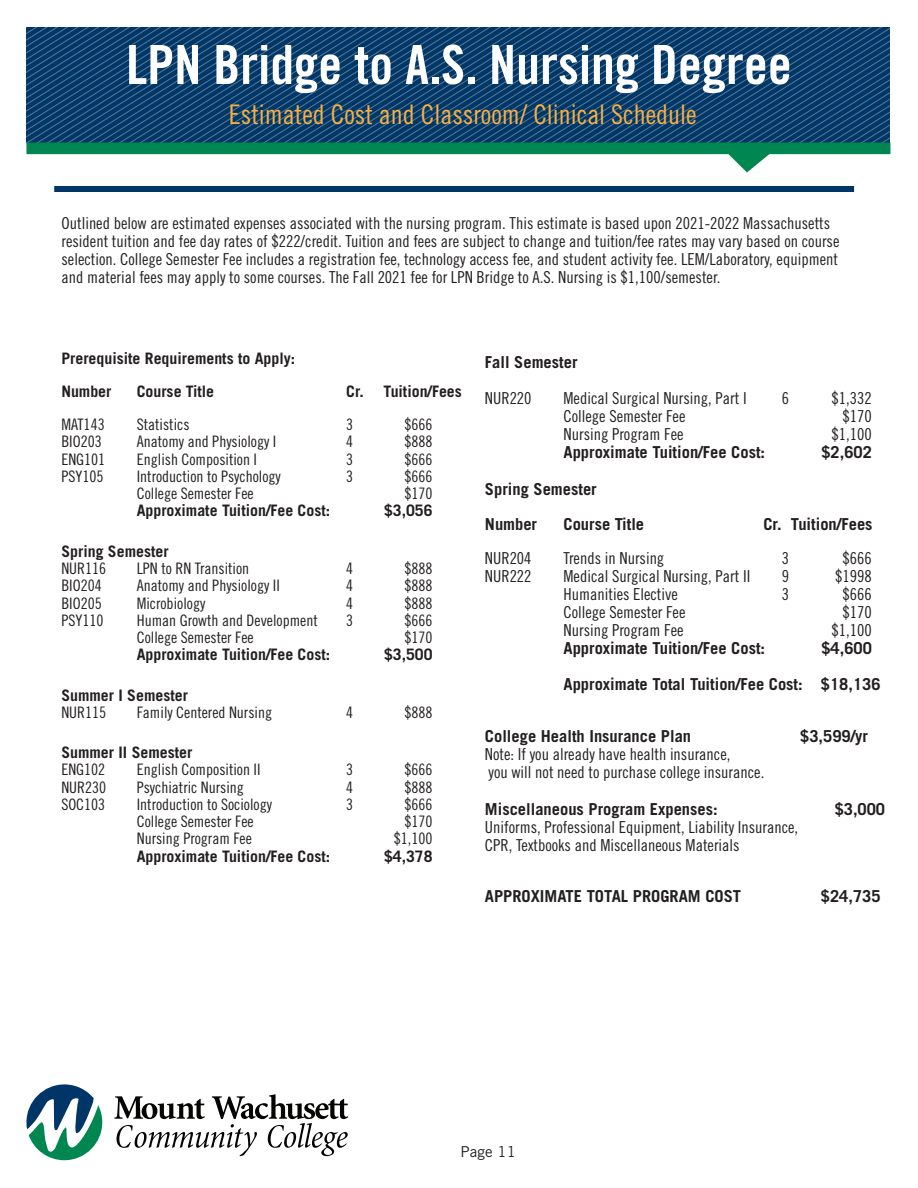
<style>
.page{position:relative;width:918px;height:1188px;background:#fff}
.page>*{position:absolute;margin:0;border:0;box-sizing:border-box;transform-origin:0 0}
.t1{font:54px "Trade Gothic LT Std Bd Cn 20";color:#fff}
.t2{font:27px "Trade Gothic LT Std Cn 18";color:#fbb03f}
.t3{font:16.5px/18px "Trade Gothic LT Std Cn 18";color:#231f20}
.t4{font:700 16.5px "Trade Gothic LT Std";color:#231f20}
.t5{font:15.75px "Trade Gothic LT Std Cn 18";color:#231f20}
.t6{font:700 15.75px "Trade Gothic LT Std";color:#231f20}
.t7{font:15px "Trade Gothic LT Std";letter-spacing:.01em;color:#231f20}
</style>
<div class="page">
<svg style="left:114px;top:1094px;width:234px;height:62px"></svg>
<svg style="left:26px;top:1084px;width:76px;height:76px"></svg>
<svg style="left:26px;top:27px;width:766px;height:68px;background:#0f4370"></svg>
<svg style="left:26px;top:95px;width:864px;height:77px"></svg>
<div style="left:54px;top:186px;width:800px;height:6px;background:#003667"></div>
<p class="t1" style="left:126px;top:32px;width:667px">LPN Bridge to A.S. Nursing Degree</p>
<p class="t2" style="left:229px;top:98px;width:469px">Estimated Cost and Classroom/ Clinical Schedule</p>
<p class="t3" style="left:62px;top:214px;width:779px">Outlined below are estimated expenses associated with the nursing program. This estimate is based upon 2021-2022 Massachusetts resident tuition and fee day rates of $222/credit. Tuition and fees are subject to change and tuition/fee rates may vary based on course selection. College Semester Fee includes a registration fee, technology access fee, and student activity fee. LEM/Laboratory, equipment and material fees may apply to some courses. The Fall 2021 fee for LPN Bridge to A.S. Nursing is $1,100/semester.</p>
<p class="t6" style="left:61px;top:349px;width:235px">Prerequisite Requirements to Apply:</p>
<p class="t6" style="left:61px;top:382px;width:52px">Number</p>
<p class="t6" style="left:137px;top:382px;width:79px">Course Title</p>
<p class="t6" style="left:346px;top:382px;width:117px">Cr. Tuition/Fees</p>
<p class="t5" style="left:61px;top:415px;width:45px">MAT143</p>
<p class="t5" style="left:137px;top:415px;width:54px">Statistics</p>
<p class="t5" style="left:346px;top:415px;width:9px">3</p>
<p class="t5" style="left:404px;top:415px;width:30px">$666</p>
<p class="t5" style="left:61px;top:432px;width:42px">BIO203</p>
<p class="t5" style="left:137px;top:432px;width:141px">Anatomy and Physiology I</p>
<p class="t5" style="left:346px;top:432px;width:9px">4</p>
<p class="t5" style="left:404px;top:432px;width:30px">$888</p>
<p class="t5" style="left:61px;top:450px;width:45px">ENG101</p>
<p class="t5" style="left:137px;top:450px;width:122px">English Composition I</p>
<p class="t5" style="left:346px;top:450px;width:9px">3</p>
<p class="t5" style="left:404px;top:450px;width:30px">$666</p>
<p class="t5" style="left:61px;top:467px;width:44px">PSY105</p>
<p class="t5" style="left:137px;top:467px;width:146px">Introduction to Psychology</p>
<p class="t5" style="left:346px;top:467px;width:9px">3</p>
<p class="t5" style="left:404px;top:467px;width:30px">$666</p>
<p class="t5" style="left:137px;top:484px;width:118px">College Semester Fee</p>
<p class="t5" style="left:404px;top:484px;width:30px">$170</p>
<p class="t6" style="left:137px;top:501px;width:195px">Approximate Tuition/Fee Cost:</p>
<p class="t6" style="left:384px;top:501px;width:50px">$3,056</p>
<p class="t6" style="left:61px;top:541px;width:109px">Spring Semester</p>
<p class="t5" style="left:61px;top:559px;width:46px">NUR116</p>
<p class="t5" style="left:137px;top:559px;width:114px">LPN to RN Transition</p>
<p class="t5" style="left:346px;top:559px;width:9px">4</p>
<p class="t5" style="left:404px;top:559px;width:30px">$888</p>
<p class="t5" style="left:61px;top:576px;width:42px">BIO204</p>
<p class="t5" style="left:137px;top:576px;width:145px">Anatomy and Physiology II</p>
<p class="t5" style="left:346px;top:576px;width:9px">4</p>
<p class="t5" style="left:404px;top:576px;width:30px">$888</p>
<p class="t5" style="left:61px;top:594px;width:42px">BIO205</p>
<p class="t5" style="left:137px;top:594px;width:70px">Microbiology</p>
<p class="t5" style="left:346px;top:594px;width:9px">4</p>
<p class="t5" style="left:404px;top:594px;width:30px">$888</p>
<p class="t5" style="left:61px;top:611px;width:44px">PSY110</p>
<p class="t5" style="left:137px;top:611px;width:183px">Human Growth and Development</p>
<p class="t5" style="left:346px;top:611px;width:9px">3</p>
<p class="t5" style="left:404px;top:611px;width:30px">$666</p>
<p class="t5" style="left:137px;top:628px;width:118px">College Semester Fee</p>
<p class="t5" style="left:404px;top:628px;width:30px">$170</p>
<p class="t6" style="left:137px;top:645px;width:195px">Approximate Tuition/Fee Cost:</p>
<p class="t6" style="left:384px;top:645px;width:50px">$3,500</p>
<p class="t6" style="left:61px;top:685px;width:128px">Summer I Semester</p>
<p class="t5" style="left:61px;top:703px;width:46px">NUR115</p>
<p class="t5" style="left:137px;top:703px;width:137px">Family Centered Nursing</p>
<p class="t5" style="left:346px;top:703px;width:9px">4</p>
<p class="t5" style="left:404px;top:703px;width:30px">$888</p>
<p class="t6" style="left:61px;top:743px;width:132px">Summer II Semester</p>
<p class="t5" style="left:61px;top:760px;width:45px">ENG102</p>
<p class="t5" style="left:137px;top:760px;width:125px">English Composition II</p>
<p class="t5" style="left:346px;top:760px;width:9px">3</p>
<p class="t5" style="left:404px;top:760px;width:30px">$666</p>
<p class="t5" style="left:61px;top:778px;width:46px">NUR230</p>
<p class="t5" style="left:137px;top:778px;width:109px">Psychiatric Nursing</p>
<p class="t5" style="left:346px;top:778px;width:9px">4</p>
<p class="t5" style="left:404px;top:778px;width:30px">$888</p>
<p class="t5" style="left:61px;top:795px;width:45px">SOC103</p>
<p class="t5" style="left:137px;top:795px;width:137px">Introduction to Sociology</p>
<p class="t5" style="left:346px;top:795px;width:9px">3</p>
<p class="t5" style="left:404px;top:795px;width:30px">$666</p>
<p class="t5" style="left:137px;top:812px;width:118px">College Semester Fee</p>
<p class="t5" style="left:404px;top:812px;width:30px">$170</p>
<p class="t5" style="left:137px;top:830px;width:117px">Nursing Program Fee</p>
<p class="t5" style="left:394px;top:830px;width:40px">$1,100</p>
<p class="t6" style="left:137px;top:846px;width:195px">Approximate Tuition/Fee Cost:</p>
<p class="t6" style="left:384px;top:846px;width:50px">$4,378</p>
<p class="t4" style="left:485px;top:352px;width:94px">Fall Semester</p>
<p class="t3" style="left:485px;top:389px;width:48px">NUR220</p>
<p class="t3" style="left:564px;top:389px;width:185px">Medical Surgical Nursing, Part I</p>
<p class="t3" style="left:782px;top:389px;width:9px">6</p>
<p class="t3" style="left:832px;top:389px;width:42px">$1,332</p>
<p class="t3" style="left:564px;top:407px;width:123px">College Semester Fee</p>
<p class="t3" style="left:843px;top:407px;width:31px">$170</p>
<p class="t3" style="left:564px;top:425px;width:122px">Nursing Program Fee</p>
<p class="t3" style="left:832px;top:425px;width:42px">$1,100</p>
<p class="t4" style="left:564px;top:442px;width:203px">Approximate Tuition/Fee Cost:</p>
<p class="t4" style="left:821px;top:442px;width:52px">$2,602</p>
<p class="t4" style="left:485px;top:479px;width:113px">Spring Semester</p>
<p class="t4" style="left:485px;top:514px;width:54px">Number</p>
<p class="t4" style="left:564px;top:514px;width:82px">Course Title</p>
<p class="t4" style="left:763px;top:514px;width:111px">Cr. Tuition/Fees</p>
<p class="t3" style="left:485px;top:549px;width:48px">NUR204</p>
<p class="t3" style="left:564px;top:549px;width:102px">Trends in Nursing</p>
<p class="t3" style="left:782px;top:549px;width:9px">3</p>
<p class="t3" style="left:843px;top:549px;width:31px">$666</p>
<p class="t3" style="left:485px;top:567px;width:48px">NUR222</p>
<p class="t3" style="left:564px;top:567px;width:188px">Medical Surgical Nursing, Part II</p>
<p class="t3" style="left:782px;top:567px;width:9px">9</p>
<p class="t3" style="left:835px;top:567px;width:38px">$1998</p>
<p class="t3" style="left:564px;top:585px;width:116px">Humanities Elective</p>
<p class="t3" style="left:782px;top:585px;width:9px">3</p>
<p class="t3" style="left:843px;top:585px;width:31px">$666</p>
<p class="t3" style="left:564px;top:603px;width:123px">College Semester Fee</p>
<p class="t3" style="left:843px;top:603px;width:31px">$170</p>
<p class="t3" style="left:564px;top:621px;width:122px">Nursing Program Fee</p>
<p class="t3" style="left:832px;top:621px;width:42px">$1,100</p>
<p class="t4" style="left:564px;top:638px;width:203px">Approximate Tuition/Fee Cost:</p>
<p class="t4" style="left:821px;top:638px;width:52px">$4,600</p>
<p class="t4" style="left:564px;top:674px;width:319px">Approximate Total Tuition/Fee Cost: $18,136</p>
<p class="t4" style="left:485px;top:726px;width:208px">College Health Insurance Plan</p>
<p class="t4" style="left:800px;top:726px;width:69px">$3,599/yr</p>
<p class="t3" style="left:485px;top:745px;width:247px">Note: If you already have health insurance,</p>
<p class="t3" style="left:489px;top:763px;width:277px">you will not need to purchase college insurance.</p>
<p class="t4" style="left:485px;top:799px;width:234px">Miscellaneous Program Expenses:</p>
<p class="t4" style="left:835px;top:799px;width:52px">$3,000</p>
<p class="t3" style="left:485px;top:818px;width:315px">Uniforms, Professional Equipment, Liability Insurance,</p>
<p class="t3" style="left:485px;top:836px;width:256px">CPR, Textbooks and Miscellaneous Materials</p>
<p class="t4" style="left:485px;top:886px;width:258px">APPROXIMATE TOTAL PROGRAM COST</p>
<p class="t4" style="left:821px;top:886px;width:61px">$24,735</p>
<p class="t7" style="left:461px;top:1143px;width:57px">Page 11</p>
</div>
